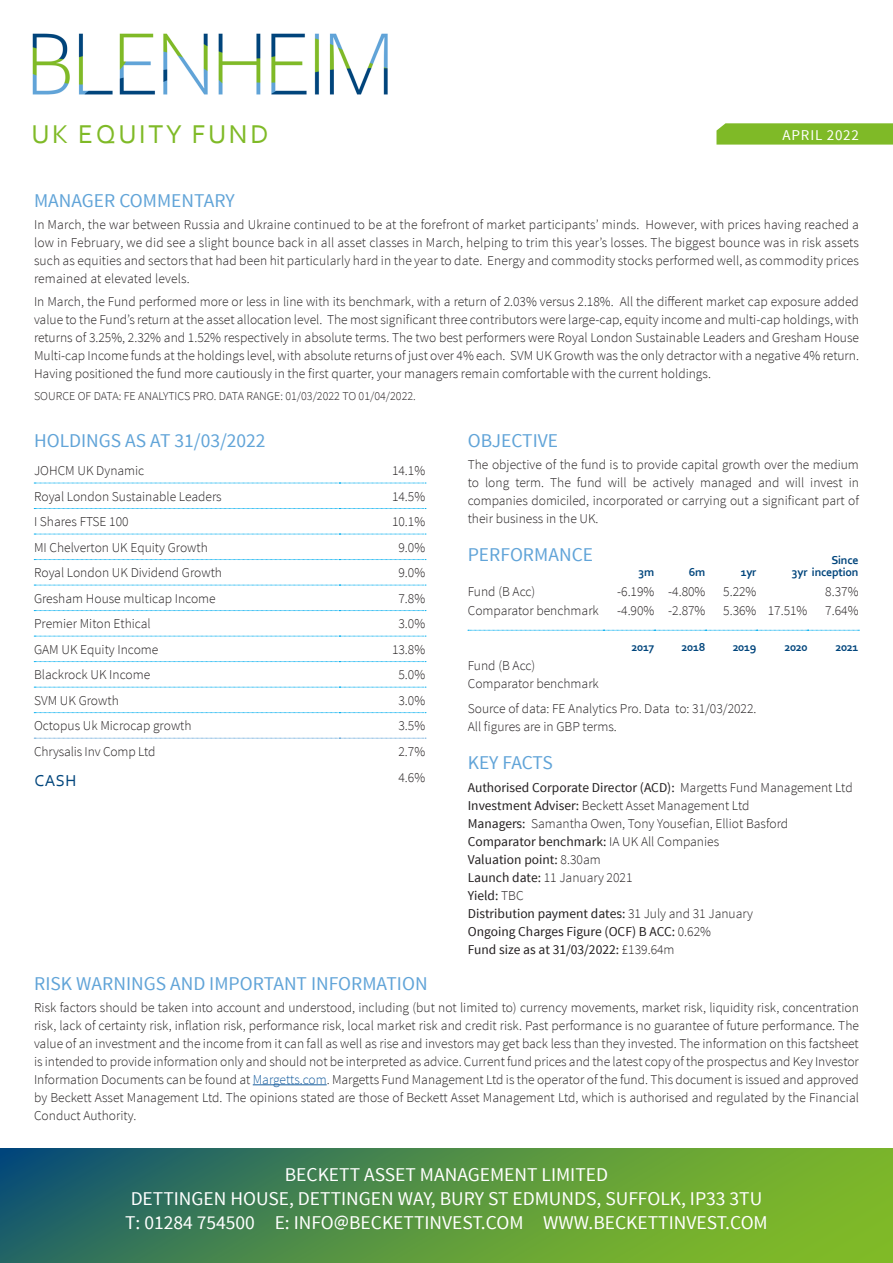
<style>
.page{position:relative;width:893px;height:1263px;background:#fff}
.page>*{position:absolute;margin:0;border:0;box-sizing:border-box;transform-origin:0 0}
.t1{font:27px "Corbel";letter-spacing:.1em;color:#7fba27}
.White_text_footer{font:19.5px "Source Sans Pro";color:#fff}
.Front_left_headings{font:19.5px "Source Sans Pro";color:#61a4d8}
.CASH{font:16.5px "Corbel";color:#00457c}
.White_text_green_blo{font:15px "Source Sans Pro";letter-spacing:.05em;color:#fff}
.Front_page_main_text{font:300 13.5px/18px "Source Sans Pro";color:#231f20;text-align:justify}
.Table_text{font:300 13.5px "Source Sans Pro";color:#231f20}
.Front_page_main_text-2{font:13.5px "Source Sans Pro";color:#231f20}
.Data_Range_CAPS{font:300 12px "Source Sans Pro";color:#231f20}
.Performance_headings{font:700 12px "Corbel";letter-spacing:-.02em;color:#00457c}
.s1{font-weight:300}
.s2{font-weight:400}
.s3{color:#175d9e}
</style>
<div class="page">
<svg style="left:34px;top:585px;width:392px;height:1px"></svg>
<svg style="left:34px;top:610px;width:392px;height:1px"></svg>
<svg style="left:34px;top:636px;width:392px;height:1px"></svg>
<svg style="left:34px;top:661px;width:392px;height:1px"></svg>
<svg style="left:34px;top:687px;width:392px;height:1px"></svg>
<svg style="left:34px;top:559px;width:392px;height:1px"></svg>
<svg style="left:34px;top:534px;width:392px;height:1px"></svg>
<svg style="left:34px;top:508px;width:392px;height:1px"></svg>
<svg style="left:34px;top:483px;width:392px;height:1px"></svg>
<svg style="left:34px;top:712px;width:392px;height:1px"></svg>
<svg style="left:34px;top:738px;width:392px;height:1px"></svg>
<hr style="left:253px;top:1084px;width:74px;height:1px;background:#175d9e">
<svg style="left:716px;top:123px;width:177px;height:22px;background:#84bd30"></svg>
<img style="left:32px;top:33px;width:356px;height:62px">
<svg style="left:0;top:1149px;width:893px;height:114px;background:#539144"></svg>
<svg style="left:468px;top:630px;width:391px;height:1px"></svg>
<p class="t1" style="left:31px;top:117px;width:239px">UK EQUITY FUND</p>
<p class="White_text_green_blo" style="left:783px;top:125px;width:78px">APRIL 2022</p>
<p class="Front_left_headings" style="left:34px;top:188px;width:202px">MANAGER COMMENTARY</p>
<p class="Front_page_main_text" style="left:34px;top:216px;width:827px">In March, the war between Russia and Ukraine continued to be at the forefront of market participants’ minds. However, with prices having reached a low in February, we did see a slight bounce back in all asset classes in March, helping to trim this year’s losses. The biggest bounce was in risk assets such as equities and sectors that had been hit particularly hard in the year to date. Energy and commodity stocks performed well, as commodity prices remained at elevated levels.</p>
<p class="Front_page_main_text" style="left:34px;top:292px;width:826px">In March, the Fund performed more or less in line with its benchmark, with a return of 2.03% versus 2.18%. All the different market cap exposure added value to the Fund’s return at the asset allocation level. The most significant three contributors were large-cap, equity income and multi-cap holdings, with returns of 3.25%, 2.32% and 1.52% respectively in absolute terms. The two best performers were Royal London Sustainable Leaders and Gresham House Multi-cap Income funds at the holdings level, with absolute returns of just over 4% each. SVM UK Growth was the only detractor with a negative 4% return.<br>Having positioned the fund more cautiously in the first quarter, your managers remain comfortable with the current holdings.</p>
<p class="Data_Range_CAPS" style="left:34px;top:388px;width:383px">SOURCE OF DATA: FE ANALYTICS PRO. DATA RANGE: 01/03/2022 TO 01/04/2022.</p>
<p class="Front_left_headings" style="left:34px;top:428px;width:233px">HOLDINGS AS AT 31/03/2022</p>
<p class="Table_text" style="left:34px;top:462px;width:112px">JOHCM UK Dynamic</p>
<p class="Table_text" style="left:392px;top:462px;width:35px">14.1%</p>
<p class="Table_text" style="left:34px;top:488px;width:189px">Royal London Sustainable Leaders</p>
<p class="Table_text" style="left:392px;top:488px;width:35px">14.5%</p>
<p class="Table_text" style="left:34px;top:514px;width:96px">I Shares FTSE 100</p>
<p class="Table_text" style="left:392px;top:514px;width:35px">10.1%</p>
<p class="Table_text" style="left:34px;top:539px;width:175px">MI Chelverton UK Equity Growth</p>
<p class="Table_text" style="left:398px;top:539px;width:28px">9.0%</p>
<p class="Table_text" style="left:34px;top:565px;width:190px">Royal London UK Dividend Growth</p>
<p class="Table_text" style="left:398px;top:565px;width:28px">9.0%</p>
<p class="Table_text" style="left:34px;top:590px;width:183px">Gresham House multicap Income</p>
<p class="Table_text" style="left:398px;top:590px;width:28px">7.8%</p>
<p class="Table_text" style="left:34px;top:616px;width:118px">Premier Miton Ethical</p>
<p class="Table_text" style="left:398px;top:616px;width:28px">3.0%</p>
<p class="Table_text" style="left:34px;top:641px;width:126px">GAM UK Equity Income</p>
<p class="Table_text" style="left:392px;top:641px;width:35px">13.8%</p>
<p class="Table_text" style="left:34px;top:667px;width:118px">Blackrock UK Income</p>
<p class="Table_text" style="left:398px;top:667px;width:28px">5.0%</p>
<p class="Table_text" style="left:34px;top:692px;width:86px">SVM UK Growth</p>
<p class="Table_text" style="left:398px;top:692px;width:28px">3.0%</p>
<p class="Table_text" style="left:34px;top:718px;width:159px">Octopus Uk Microcap growth</p>
<p class="Table_text" style="left:398px;top:718px;width:28px">3.5%</p>
<p class="Table_text" style="left:34px;top:743px;width:123px">Chrysalis Inv Comp Ltd</p>
<p class="Table_text" style="left:398px;top:743px;width:28px">2.7%</p>
<p class="CASH" style="left:34px;top:770px;width:44px">CASH</p>
<p class="Table_text" style="left:398px;top:769px;width:28px">4.6%</p>
<p class="Front_left_headings" style="left:468px;top:428px;width:92px">OBJECTIVE</p>
<p class="Front_page_main_text" style="left:468px;top:455px;width:393px">The objective of the fund is to provide capital growth over the medium to long term. The fund will be actively managed and will invest in companies domiciled, incorporated or carrying out a significant part of their business in the UK.</p>
<p class="Front_left_headings" style="left:468px;top:542px;width:127px">PERFORMANCE</p>
<p class="Performance_headings" style="left:831px;top:553px;width:29px">Since</p>
<p class="Performance_headings" style="left:639px;top:565px;width:17px">3m</p>
<p class="Performance_headings" style="left:689px;top:565px;width:18px">6m</p>
<p class="Performance_headings" style="left:741px;top:565px;width:17px">1yr</p>
<p class="Performance_headings" style="left:792px;top:565px;width:68px">3yr inception</p>
<p class="Table_text" style="left:468px;top:583px;width:69px">Fund (B Acc)</p>
<p class="Table_text" style="left:617px;top:583px;width:39px">-6.19%</p>
<p class="Table_text" style="left:668px;top:583px;width:39px">-4.80%</p>
<p class="Table_text" style="left:723px;top:583px;width:35px">5.22%</p>
<p class="Table_text" style="left:825px;top:583px;width:35px">8.37%</p>
<p class="Front_page_main_text" style="left:468px;top:601px;width:133px">Comparator benchmark</p>
<p class="Table_text" style="left:617px;top:602px;width:39px">-4.90%</p>
<p class="Table_text" style="left:668px;top:602px;width:39px">-2.87%</p>
<p class="Table_text" style="left:723px;top:602px;width:35px">5.36%</p>
<p class="Table_text" style="left:768px;top:602px;width:41px">17.51%</p>
<p class="Table_text" style="left:825px;top:602px;width:35px">7.64%</p>
<p class="Performance_headings" style="left:632px;top:639px;width:24px">2017</p>
<p class="Performance_headings" style="left:682px;top:639px;width:25px">2018</p>
<p class="Performance_headings" style="left:733px;top:639px;width:25px">2019</p>
<p class="Performance_headings" style="left:785px;top:639px;width:24px">2020</p>
<p class="Performance_headings" style="left:836px;top:639px;width:24px">2021</p>
<p class="Table_text" style="left:468px;top:657px;width:69px">Fund (B Acc)</p>
<p class="Front_page_main_text" style="left:468px;top:675px;width:133px">Comparator benchmark</p>
<p class="Front_page_main_text" style="left:468px;top:700px;width:290px">Source of data: FE Analytics Pro. Data to: 31/03/2022.</p>
<p class="Front_page_main_text" style="left:468px;top:718px;width:151px">All figures are in GBP terms.</p>
<p class="Front_left_headings" style="left:468px;top:751px;width:87px">KEY FACTS</p>
<p class="Front_page_main_text-2" style="left:468px;top:779px;width:386px">Authorised Corporate Director (ACD): <span class="s1">Margetts Fund Management Ltd</span></p>
<p class="Front_page_main_text" style="left:468px;top:796px;width:283px"><span class="s2">Investment Adviser:</span> Beckett Asset Management Ltd</p>
<p class="Front_page_main_text" style="left:468px;top:814px;width:322px"><span class="s2">Managers:</span> Samantha Owen, Tony Yousefian, Elliot Basford</p>
<p class="Front_page_main_text-2" style="left:468px;top:833px;width:253px">Comparator benchmark: <span class="s1">IA UK All Companies</span></p>
<p class="Front_page_main_text-2" style="left:468px;top:851px;width:134px">Valuation point: <span class="s1">8.30am</span></p>
<p class="Front_page_main_text" style="left:468px;top:868px;width:166px"><span class="s2">Launch date:</span> 11 January 2021</p>
<p class="Front_page_main_text-2" style="left:468px;top:887px;width:57px">Yield: <span class="s1">TBC</span></p>
<p class="Front_page_main_text-2" style="left:468px;top:905px;width:287px">Distribution payment dates: <span class="s1">31 July and 31 January</span></p>
<p class="Front_page_main_text-2" style="left:468px;top:923px;width:245px">Ongoing Charges Figure (OCF) B ACC: <span class="s1">0.62%</span></p>
<p class="Front_page_main_text-2" style="left:468px;top:941px;width:208px">Fund size as at 31/03/2022: <span class="s1">£139.64m</span></p>
<p class="Front_left_headings" style="left:34px;top:971px;width:395px">RISK WARNINGS AND IMPORTANT INFORMATION</p>
<p class="Front_page_main_text" style="left:34px;top:998px;width:826px">Risk factors should be taken into account and understood, including (but not limited to) currency movements, market risk, liquidity risk, concentration risk, lack of certainty risk, inflation risk, performance risk, local market risk and credit risk. Past performance is no guarantee of future performance. The value of an investment and the income from it can fall as well as rise and investors may get back less than they invested. The information on this factsheet is intended to provide information only and should not be interpreted as advice. Current fund prices and the latest copy of the prospectus and Key Investor Information Documents can be found at <span class="s3">Margetts.com</span>. Margetts Fund Management Ltd is the operator of the fund. This document is issued and approved by Beckett Asset Management Ltd. The opinions stated are those of Beckett Asset Management Ltd, which is authorised and regulated by the Financial Conduct Authority.</p>
<p class="White_text_footer" style="left:285px;top:1162px;width:325px">BECKETT ASSET MANAGEMENT LIMITED</p>
<p class="White_text_footer" style="left:131px;top:1186px;width:633px">DETTINGEN HOUSE, DETTINGEN WAY, BURY ST EDMUNDS, SUFFOLK, IP33 3TU</p>
<p class="White_text_footer" style="left:125px;top:1210px;width:644px">T: 01284 754500 E: INFO@BECKETTINVEST.COM WWW.BECKETTINVEST.COM</p>
</div>
